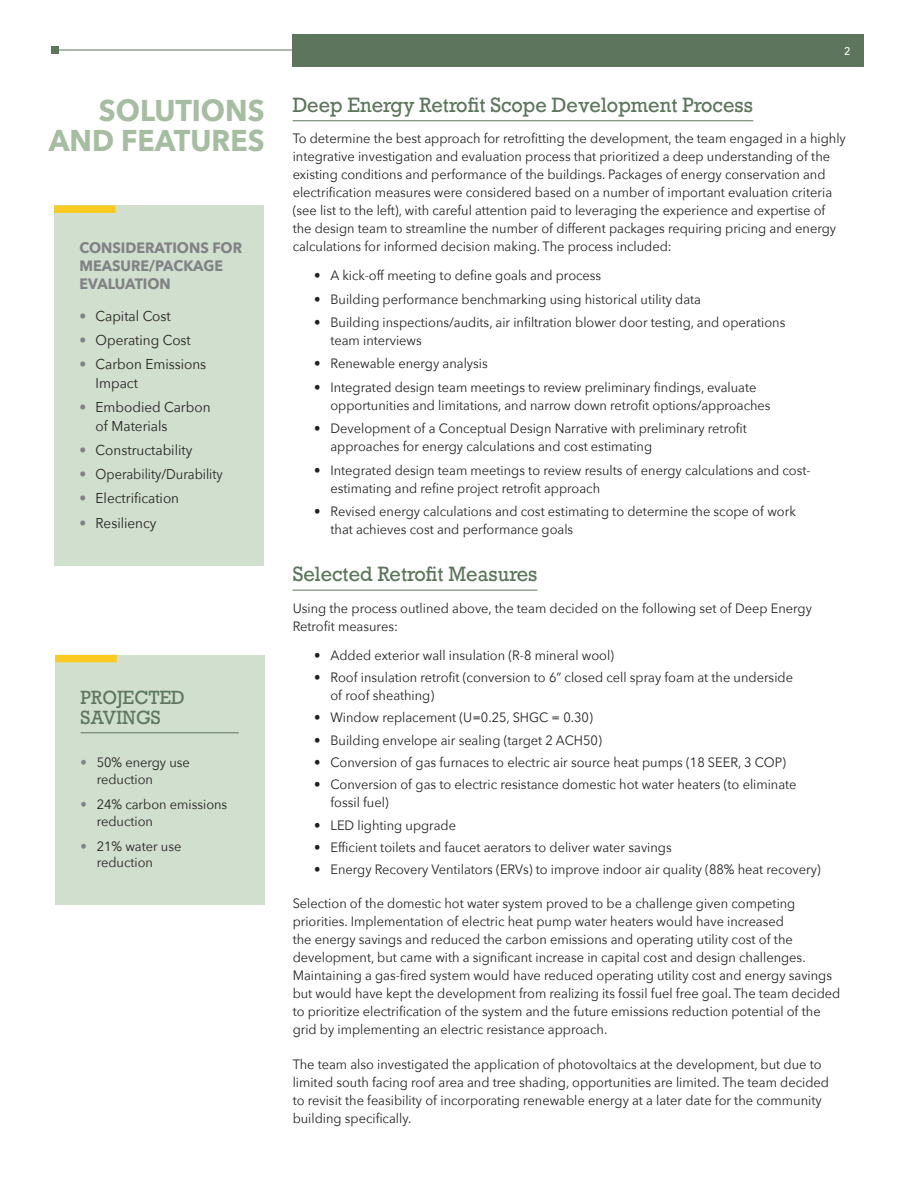
<style>
.page{position:relative;width:918px;height:1188px;background:#fff}
.page>*{position:absolute;margin:0;border:0;box-sizing:border-box;transform-origin:0 0}
.Caps_Subheads{font:700 30px/30px "Avenir Next";color:#a6bda2;text-align:right;scale:.95 1}
.Subhead{font:19.5px "Rockwell";color:#5d755d;scale:.95 1}
.Subhead-2{font:18px/20.2px "Rockwell";color:#5d755d;scale:.95 1}
.gray_caps_header{font:700 15px/18px "Avenir Next";color:#808285;scale:.95 1}
.Bullets{font:14.25px/18.8px "Avenir Next";color:#231f20;scale:.95 1}
.Bullets-2{font:14.25px "Avenir Next";color:#231f20;scale:.9 1}
.Body_Copy_Sans{font:13.5px/18px "Avenir Next";color:#231f20;scale:.95 1}
.Bullets-3{font:13.5px/18px "Avenir Next";color:#231f20;scale:.95 1}
.t1{font:500 11.25px "Avenir Next";color:#fff;scale:.95 1}
.s1{color:#808285}
</style>
<div class="page">
<div style="left:293px;top:34px;width:571px;height:33px;background:#5d755d"></div>
<hr style="left:51px;top:50px;width:265px;height:1px;background:#5d755d">
<div style="left:51px;top:46px;width:7px;height:8px;background:#5d755d"></div>
<div style="left:54px;top:205px;width:210px;height:360px;background:#d0dfce"></div>
<div style="left:54px;top:205px;width:62px;height:8px;background:#faca21"></div>
<hr style="left:293px;top:121px;width:460px;height:1px;background:#5d755d">
<hr style="left:293px;top:590px;width:244px;height:1px;background:#5d755d">
<div style="left:55px;top:655px;width:210px;height:249px;background:#d0dfce"></div>
<hr style="left:81px;top:733px;width:158px;height:1px;background:#5d755d">
<div style="left:55px;top:655px;width:62px;height:7px;background:#faca21"></div>
<p class="t1" style="left:844px;top:41px;width:8px">2</p>
<p class="Caps_Subheads" style="left:49px;top:95px;width:229px">SOLUTIONS<br>AND FEATURES</p>
<p class="Subhead" style="left:293px;top:93px;width:486px">Deep Energy Retrofit Scope Development Process</p>
<p class="Body_Copy_Sans" style="left:293px;top:129px;width:584px">To determine the best approach for retrofitting the development, the team engaged in a highly integrative investigation and evaluation process that prioritized a deep understanding of the existing conditions and performance of the buildings. Packages of energy conservation and electrification measures were considered based on a number of important evaluation criteria (see list to the left), with careful attention paid to leveraging the experience and expertise of the design team to streamline the number of different packages requiring pricing and energy calculations for informed decision making. The process included:</p>
<p class="Bullets-3" style="left:314px;top:266px;width:304px">• A kick-off meeting to define goals and process</p>
<p class="Bullets-3" style="left:314px;top:289px;width:409px">• Building performance benchmarking using historical utility data</p>
<p class="Bullets-3" style="left:330px;top:313px;width:480px;text-indent:-16px">• Building inspections/audits, air infiltration blower door testing, and operations team interviews</p>
<p class="Bullets-3" style="left:314px;top:354px;width:184px">• Renewable energy analysis</p>
<p class="Bullets-3" style="left:330px;top:378px;width:465px;text-indent:-16px">• Integrated design team meetings to review preliminary findings, evaluate opportunities and limitations, and narrow down retrofit options/approaches</p>
<p class="Bullets-3" style="left:330px;top:419px;width:440px;text-indent:-16px">• Development of a Conceptual Design Narrative with preliminary retrofit approaches for energy calculations and cost estimating</p>
<p class="Bullets-3" style="left:330px;top:460px;width:507px;text-indent:-16px">• Integrated design team meetings to review results of energy calculations and cost&shy;estimating and refine project retrofit approach</p>
<p class="Bullets-3" style="left:330px;top:502px;width:491px;text-indent:-16px">• Revised energy calculations and cost estimating to determine the scope of work that achieves cost and performance goals</p>
<p class="Subhead" style="left:293px;top:562px;width:259px">Selected Retrofit Measures</p>
<p class="Body_Copy_Sans" style="left:293px;top:599px;width:548px">Using the process outlined above, the team decided on the following set of Deep Energy<br>Retrofit measures:</p>
<p class="Bullets-3" style="left:314px;top:645px;width:317px">• Added exterior wall insulation (R-8 mineral wool)</p>
<p class="Bullets-3" style="left:330px;top:668px;width:488px;text-indent:-16px">• Roof insulation retrofit (conversion to 6” closed cell spray foam at the underside of roof sheathing)</p>
<p class="Bullets-3" style="left:314px;top:708px;width:295px">• Window replacement (U=0.25, SHGC = 0.30)</p>
<p class="Bullets-3" style="left:314px;top:730px;width:304px">• Building envelope air sealing (target 2 ACH50)</p>
<p class="Bullets-3" style="left:314px;top:753px;width:498px">• Conversion of gas furnaces to electric air source heat pumps (18 SEER, 3 COP)</p>
<p class="Bullets-3" style="left:330px;top:775px;width:492px;text-indent:-16px">• Conversion of gas to electric resistance domestic hot water heaters (to eliminate fossil fuel)</p>
<p class="Bullets-3" style="left:314px;top:815px;width:151px">• LED lighting upgrade</p>
<p class="Bullets-3" style="left:314px;top:838px;width:378px">• Efficient toilets and faucet aerators to deliver water savings</p>
<p class="Bullets-3" style="left:314px;top:860px;width:535px">• Energy Recovery Ventilators (ERVs) to improve indoor air quality (88% heat recovery)</p>
<p class="Body_Copy_Sans" style="left:293px;top:894px;width:578px">Selection of the domestic hot water system proved to be a challenge given competing priorities. Implementation of electric heat pump water heaters would have increased<br>the energy savings and reduced the carbon emissions and operating utility cost of the development, but came with a significant increase in capital cost and design challenges.<br>Maintaining a gas-fired system would have reduced operating utility cost and energy savings but would have kept the development from realizing its fossil fuel free goal. The team decided to prioritize electrification of the system and the future emissions reduction potential of the grid by implementing an electric resistance approach.</p>
<p class="Body_Copy_Sans" style="left:293px;top:1054px;width:566px">The team also investigated the application of photovoltaics at the development, but due to limited south facing roof area and tree shading, opportunities are limited. The team decided to revisit the feasibility of incorporating renewable energy at a later date for the community building specifically.</p>
<p class="gray_caps_header" style="left:79px;top:238px;width:173px">CONSIDERATIONS FOR<br>MEASURE/PACKAGE<br>EVALUATION</p>
<p class="Bullets" style="left:79px;top:306px;width:98px"><span class="s1">•</span> Capital Cost</p>
<p class="Bullets" style="left:79px;top:330px;width:119px"><span class="s1">•</span> Operating Cost</p>
<p class="Bullets" style="left:96px;top:354px;width:118px;text-indent:-16px"><span class="s1">•</span> Carbon Emissions<br>Impact</p>
<p class="Bullets" style="left:96px;top:397px;width:123px;text-indent:-16px"><span class="s1">•</span> Embodied Carbon of Materials</p>
<p class="Bullets" style="left:79px;top:440px;width:120px"><span class="s1">•</span> Constructability</p>
<p class="Bullets-2" style="left:79px;top:462px;width:161px"><span class="s1">•</span> Operability/Durability</p>
<p class="Bullets" style="left:79px;top:488px;width:106px"><span class="s1">•</span> Electrification</p>
<p class="Bullets" style="left:79px;top:513px;width:83px"><span class="s1">•</span> Resiliency</p>
<p class="Subhead-2" style="left:81px;top:687px;width:111px">PROJECTED<br>SAVINGS</p>
<p class="Bullets-3" style="left:97px;top:754px;width:100px;line-height:16.5px;text-indent:-16px"><span class="s1">•</span> 50% energy use reduction</p>
<p class="Bullets-3" style="left:97px;top:796px;width:139px;line-height:16.5px;text-indent:-16px"><span class="s1">•</span> 24% carbon emissions reduction</p>
<p class="Bullets-3" style="left:97px;top:837px;width:91px;line-height:16.5px;text-indent:-16px"><span class="s1">•</span> 21% water use reduction</p>
</div>
